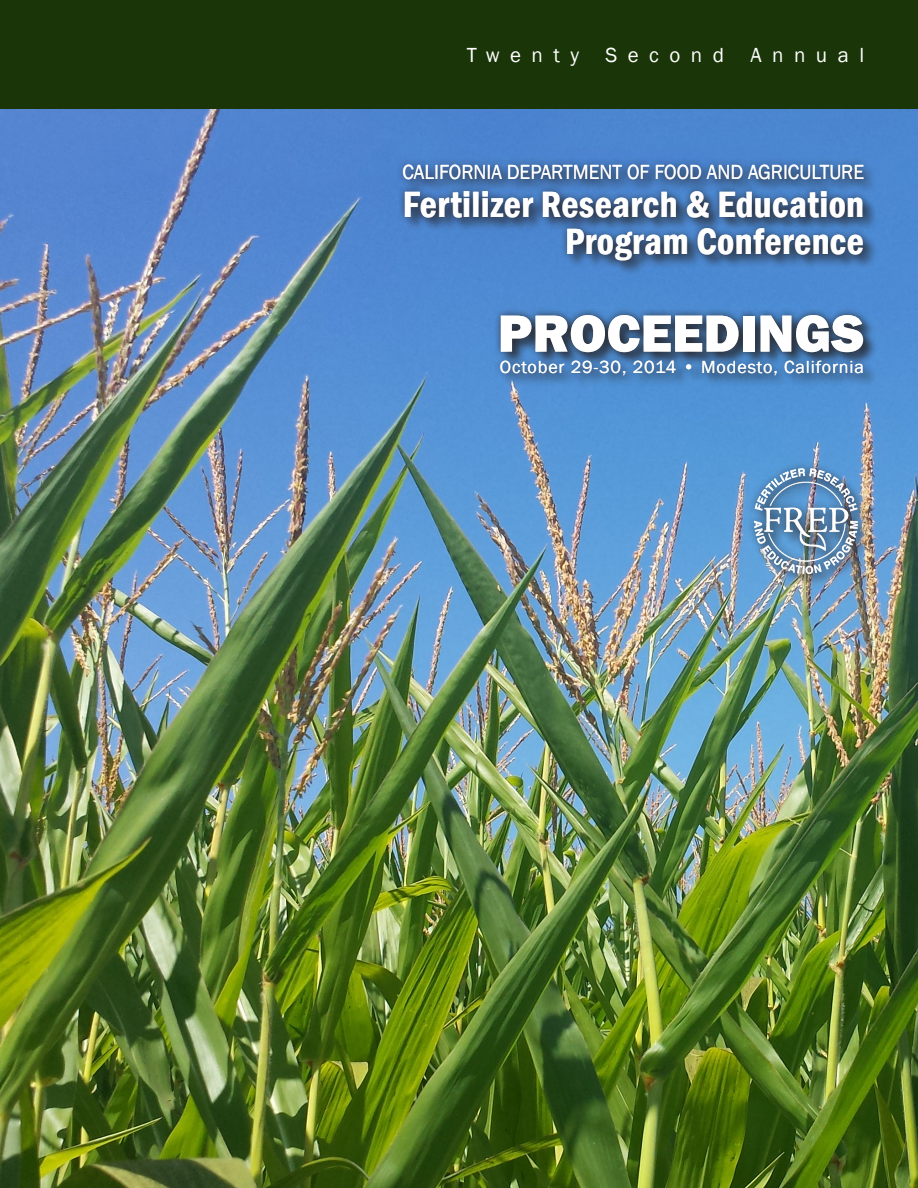
<style>
.page{position:relative;width:918px;height:1188px;background:#fff}
.page>*{position:absolute;margin:0;border:0;box-sizing:border-box;transform-origin:0 0}
.Figures_Tables{font:800 54px "Franklin Gothic";color:#fff}
.Figures_Tables-2{font:600 condensed 37.5px "Franklin Gothic";letter-spacing:.01em;color:#fff}
.Figures_Tables-3{font:21px "Franklin Gothic";color:#fff;scale:.94 1}
.Figures_Tables-4{font:21px "Franklin Gothic";letter-spacing:.5em;color:#fff}
.Figures_Tables-5{font:21px "Franklin Gothic";color:#fff}
.Figures_Tables-6{font:18px "Franklin Gothic";letter-spacing:.05em;color:#fff}
</style>
<div class="page">
<img style="left:0;top:109px;width:918px;height:1079px">
<div style="left:0;top:0;width:918px;height:109px;background:#1a3508"></div>
<div style="left:746px;top:461px;width:119px;height:120px;background:#231f20;opacity:.75"></div>
<img style="left:747px;top:463px;width:117px;height:117px">
<div style="left:753px;top:468px;width:118px;height:120px;background:#231f20;opacity:.75"></div>
<div style="left:395px;top:157px;width:476px;height:225px;background:#231f20;opacity:.75"></div>
<div style="left:402px;top:164px;width:476px;height:225px;background:#231f20;opacity:.75"></div>
<p class="Figures_Tables-5" style="left:467px;top:42px;width:114px">Twenty</p>
<p class="Figures_Tables-4" style="left:605px;top:42px;width:260px">Second Annual</p>
<p class="Figures_Tables-3" style="left:403px;top:159px;width:493px">CALIFORNIA DEPARTMENT OF FOOD AND AGRICULTURE</p>
<p class="Figures_Tables-2" style="left:403px;top:179px;width:463px">Fertilizer Research &amp; Education</p>
<p class="Figures_Tables-2" style="left:565px;top:217px;width:300px">Program Conference</p>
<p class="Figures_Tables" style="left:498px;top:299px;width:368px">PROCEEDINGS</p>
<p class="Figures_Tables-6" style="left:500px;top:356px;width:366px">October 29-30, 2014 • Modesto, California</p>
</div>
